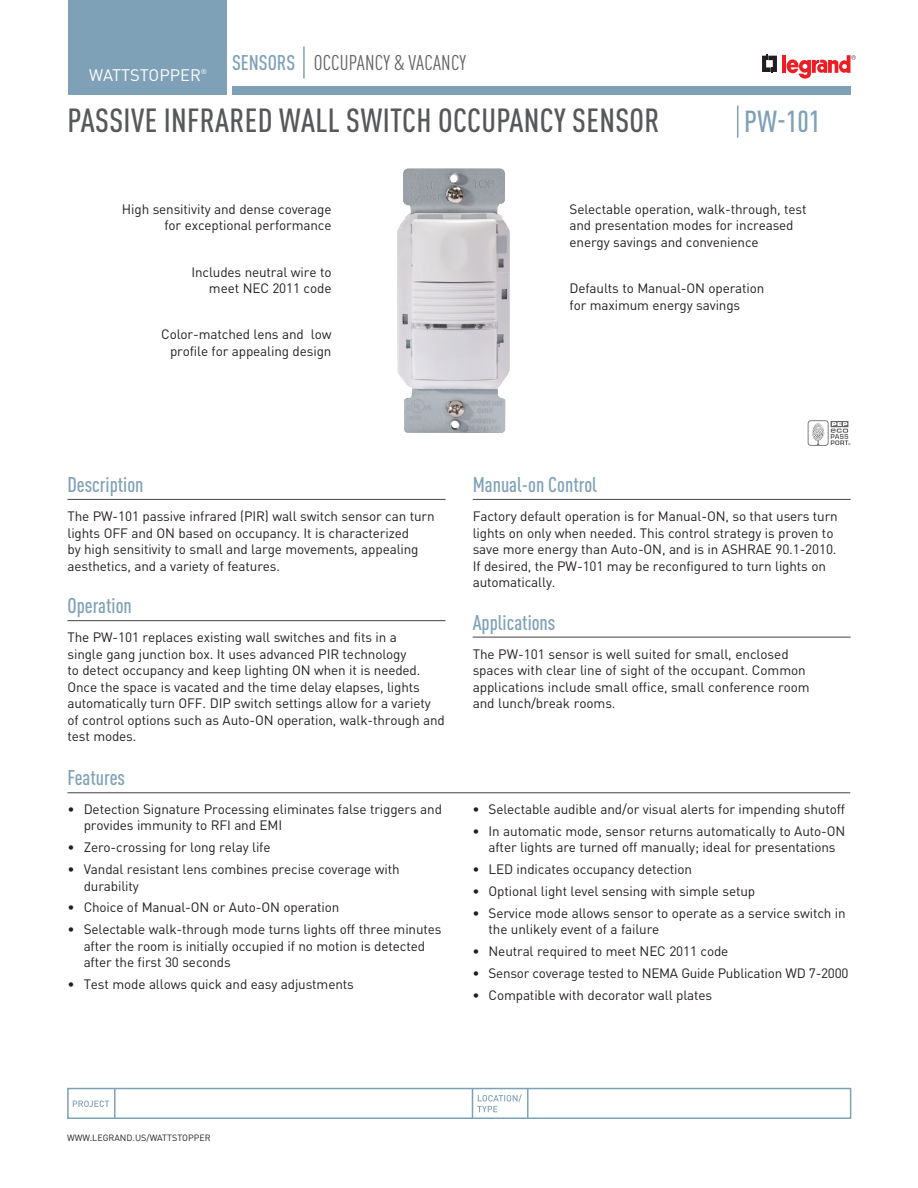
<style>
.page{position:relative;width:918px;height:1188px;background:#fff}
.page>*{position:absolute;margin:0;border:0;box-sizing:border-box;transform-origin:0 0}
.Product_Name{font:500 condensed 33px "DIN Pro";letter-spacing:.01em;color:#57585a}
.Part_No{font:500 condensed 30px "DIN Pro";color:#7ea1b7}
.Underlined_Heads{font:500 condensed 21px "DIN Pro";color:#7ea1b7}
.Grey_Section_Head{font:condensed 21px "DIN Pro";letter-spacing:.01em;color:#636366}
.t1{font:16.5px "DIN Pro";color:#fff}
.Text{font:13.5px/16.5px "DIN Pro";letter-spacing:-.01em;color:#231f20}
.Right_Callout{font:13.5px/16.5px "DIN Pro";letter-spacing:-.01em;color:#231f20}
.Left_Callout{font:13.5px/16.5px "DIN Pro";letter-spacing:-.01em;color:#231f20;text-align:right}
.t2{font:9px "DIN Pro";color:#231f20}
.t3{font:6.9px "DIN Pro";color:#fff}
</style>
<div class="page">
<img style="left:397px;top:168px;width:113px;height:265px">
<svg style="left:762px;top:54px;width:15px;height:19px"></svg>
<hr style="left:782px;top:55px;width:4px;height:18px;background:#ee1d23">
<svg style="left:787px;top:55px;width:69px;height:24px"></svg>
<div style="left:67px;top:1088px;width:784px;height:31px;border:2px solid #7ea1b7"></div>
<hr style="left:114px;top:1089px;width:2px;height:29px;background:#7ea1b7">
<hr style="left:527px;top:1089px;width:2px;height:29px;background:#7ea1b7">
<svg style="left:472px;top:1089px;width:50px;height:29px"></svg>
<svg style="left:73px;top:1101px;width:36px;height:6px"></svg>
<div style="left:68px;top:0;width:159px;height:95px;background:#7ea1b7"></div>
<div style="left:232px;top:86px;width:618px;height:9px;background:#7ea1b7"></div>
<hr style="left:303px;top:46px;width:2px;height:33px;background:#7ea1b7">
<hr style="left:68px;top:499px;width:378px;height:1px;background:#57585a">
<hr style="left:68px;top:620px;width:378px;height:1px;background:#57585a">
<hr style="left:473px;top:499px;width:378px;height:1px;background:#57585a">
<hr style="left:473px;top:637px;width:378px;height:1px;background:#57585a">
<hr style="left:737px;top:106px;width:1px;height:32px;background:#7ea1b7">
<hr style="left:68px;top:792px;width:782px;height:1px;background:#57585a">
<svg style="left:808px;top:420px;width:42px;height:26px"></svg>
<p class="t1" style="left:89px;top:64px;width:113px">WATTSTOPPER</p>
<p class="t3" style="left:201px;top:67px;width:8px">®</p>
<h3 class="Underlined_Heads" style="left:232px;top:50px;width:65px">SENSORS</h3>
<p class="Grey_Section_Head" style="left:314px;top:50px;width:154px">OCCUPANCY &amp; VACANCY</p>
<p class="Product_Name" style="left:68px;top:101px;width:593px">PASSIVE INFRARED WALL SWITCH OCCUPANCY SENSOR</p>
<p class="Part_No" style="left:744px;top:103px;width:78px">PW-101</p>
<p class="Left_Callout" style="left:122px;top:200px;width:211px">High sensitivity and dense coverage for exceptional performance</p>
<p class="Right_Callout" style="left:570px;top:200px;width:239px">Selectable operation, walk-through, test and presentation modes for increased energy savings and convenience</p>
<p class="Left_Callout" style="left:191px;top:263px;width:142px">Includes neutral wire to meet NEC 2011 code</p>
<p class="Right_Callout" style="left:570px;top:279px;width:196px">Defaults to Manual-ON operation for maximum energy savings</p>
<p class="Left_Callout" style="left:161px;top:326px;width:172px">Color-matched lens and low profile for appealing design</p>
<p class="Underlined_Heads" style="left:68px;top:472px;width:78px">Description</p>
<p class="Text" style="left:68px;top:507px;width:369px">The PW-101 passive infrared (PIR) wall switch sensor can turn lights OFF and ON based on occupancy. It is characterized<br>by high sensitivity to small and large movements, appealing aesthetics, and a variety of features.</p>
<p class="Underlined_Heads" style="left:68px;top:593px;width:66px">Operation</p>
<p class="Text" style="left:68px;top:629px;width:379px">The PW-101 replaces existing wall switches and fits in a<br>single gang junction box. It uses advanced PIR technology<br>to detect occupancy and keep lighting ON when it is needed.<br>Once the space is vacated and the time delay elapses, lights automatically turn OFF. DIP switch settings allow for a variety of control options such as Auto-ON operation, walk-through and test modes.</p>
<p class="Underlined_Heads" style="left:68px;top:766px;width:59px">Features</p>
<p class="Text" style="left:84px;top:800px;width:360px;text-indent:-16px">• Detection Signature Processing eliminates false triggers and provides immunity to RFI and EMI</p>
<p class="Text" style="left:68px;top:838px;width:205px">• Zero-crossing for long relay life</p>
<p class="Text" style="left:84px;top:860px;width:317px;text-indent:-16px">• Vandal resistant lens combines precise coverage with durability</p>
<p class="Text" style="left:68px;top:899px;width:273px">• Choice of Manual-ON or Auto-ON operation</p>
<p class="Text" style="left:84px;top:921px;width:359px;text-indent:-16px">• Selectable walk-through mode turns lights off three minutes after the room is initially occupied if no motion is detected after the first 30 seconds</p>
<p class="Text" style="left:68px;top:976px;width:288px">• Test mode allows quick and easy adjustments</p>
<p class="Underlined_Heads" style="left:473px;top:472px;width:126px">Manual-on Control</p>
<p class="Text" style="left:473px;top:507px;width:367px">Factory default operation is for Manual-ON, so that users turn lights on only when needed. This control strategy is proven to save more energy than Auto-ON, and is in ASHRAE 90.1-2010.<br>If desired, the PW-101 may be reconfigured to turn lights on automatically.</p>
<p class="Underlined_Heads" style="left:473px;top:610px;width:84px">Applications</p>
<p class="Text" style="left:473px;top:645px;width:339px">The PW-101 sensor is well suited for small, enclosed spaces with clear line of sight of the occupant. Common applications include small office, small conference room and lunch/break rooms.</p>
<p class="Text" style="left:472px;top:800px;width:374px">• Selectable audible and/or visual alerts for impending shutoff</p>
<p class="Text" style="left:472px;top:822px;width:375px;text-align:center">• In automatic mode, sensor returns automatically to Auto-ON after lights are turned off manually; ideal for presentations</p>
<p class="Text" style="left:472px;top:860px;width:221px">• LED indicates occupancy detection</p>
<p class="Text" style="left:472px;top:882px;width:284px">• Optional light level sensing with simple setup</p>
<p class="Text" style="left:489px;top:904px;width:359px;text-indent:-16px">• Service mode allows sensor to operate as a service switch in the unlikely event of a failure</p>
<p class="Text" style="left:472px;top:943px;width:258px">• Neutral required to meet NEC 2011 code</p>
<p class="Text" style="left:472px;top:964px;width:378px">• Sensor coverage tested to NEMA Guide Publication WD 7-2000</p>
<p class="Text" style="left:472px;top:986px;width:241px">• Compatible with decorator wall plates</p>
<p class="t2" style="left:67px;top:1132px;width:145px">WWW.LEGRAND.US/WATTSTOPPER</p>
</div>
